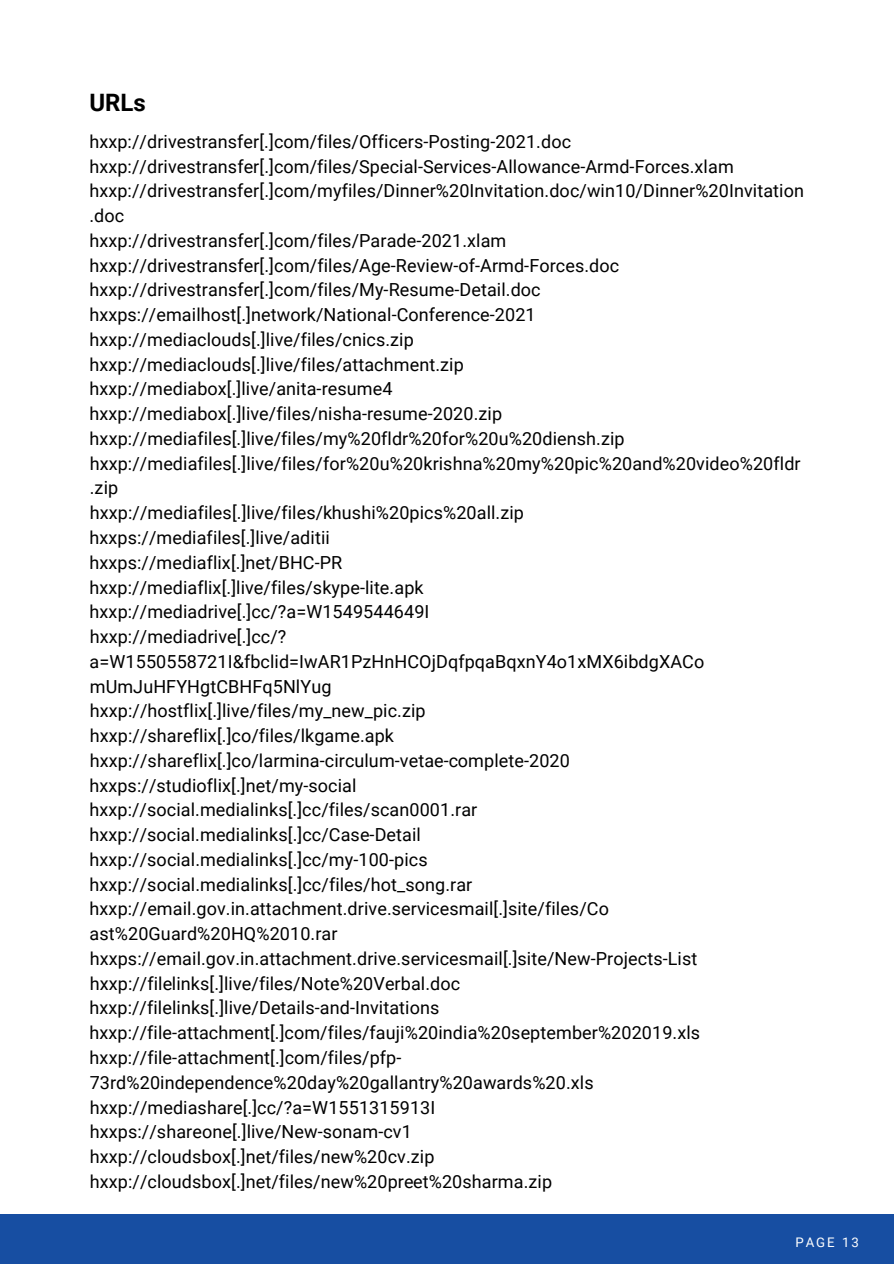
<style>
.page{position:relative;width:894px;height:1264px;background:#fff}
.page>*{position:absolute;margin:0;border:0;box-sizing:border-box;transform-origin:0 0}
.t1{font:700 24px "Roboto";color:#000}
.t2{font:18px/24.8px "Roboto";letter-spacing:.005em;color:#000}
.t3{font:13.2px "Roboto";letter-spacing:.15em;color:#fff}
</style>
<div class="page">
<div style="left:0;top:1213px;width:893px;height:50px;background:#174ea2"></div>
<h1 class="t1" style="left:89px;top:85px;width:58px">URLs</h1>
<p class="t2" style="left:89px;top:128px;width:716px">hxxp://drivestransfer[.]com/files/Officers-Posting-2021.doc hxxp://drivestransfer[.]com/files/Special-Services-Allowance-Armd-Forces.xlam hxxp://drivestransfer[.]com/myfiles/Dinner%20Invitation.doc/win10/Dinner%20Invitation .doc<br>hxxp://drivestransfer[.]com/files/Parade-2021.xlam hxxp://drivestransfer[.]com/files/Age-Review-of-Armd-Forces.doc hxxp://drivestransfer[.]com/files/My-Resume-Detail.doc hxxps://emailhost[.]network/National-Conference-2021 hxxp://mediaclouds[.]live/files/cnics.zip<br>hxxp://mediaclouds[.]live/files/attachment.zip<br>hxxp://mediabox[.]live/anita-resume4 hxxp://mediabox[.]live/files/nisha-resume-2020.zip hxxp://mediafiles[.]live/files/my%20fldr%20for%20u%20diensh.zip hxxp://mediafiles[.]live/files/for%20u%20krishna%20my%20pic%20and%20video%20fldr .zip<br>hxxp://mediafiles[.]live/files/khushi%20pics%20all.zip<br>hxxps://mediafiles[.]live/aditii<br>hxxps://mediaflix[.]net/BHC-PR<br>hxxp://mediaflix[.]live/files/skype-lite.apk<br>hxxp://mediadrive[.]cc/?a=W1549544649I<br>hxxp://mediadrive[.]cc/? a=W1550558721I&amp;fbclid=IwAR1PzHnHCOjDqfpqaBqxnY4o1xMX6ibdgXACo mUmJuHFYHgtCBHFq5NlYug<br>hxxp://hostflix[.]live/files/my_new_pic.zip<br>hxxp://shareflix[.]co/files/lkgame.apk hxxp://shareflix[.]co/larmina-circulum-vetae-complete-2020 hxxps://studioflix[.]net/my-social<br>hxxp://social.medialinks[.]cc/files/scan0001.rar hxxp://social.medialinks[.]cc/Case-Detail<br>hxxp://social.medialinks[.]cc/my-100-pics hxxp://social.medialinks[.]cc/files/hot_song.rar hxxp://email.gov.in.attachment.drive.servicesmail[.]site/files/Co ast%20Guard%20HQ%2010.rar hxxps://email.gov.in.attachment.drive.servicesmail[.]site/New-Projects-List hxxp://filelinks[.]live/files/Note%20Verbal.doc hxxp://filelinks[.]live/Details-and-Invitations hxxp://file-attachment[.]com/files/fauji%20india%20september%202019.xls hxxp://file-attachment[.]com/files/pfp-73rd%20independence%20day%20gallantry%20awards%20.xls hxxp://mediashare[.]cc/?a=W1551315913I<br>hxxps://shareone[.]live/New-sonam-cv1<br>hxxp://cloudsbox[.]net/files/new%20cv.zip hxxp://cloudsbox[.]net/files/new%20preet%20sharma.zip</p>
<p class="t3" style="left:795px;top:1232px;width:65px">PAGE 13</p>
</div>
